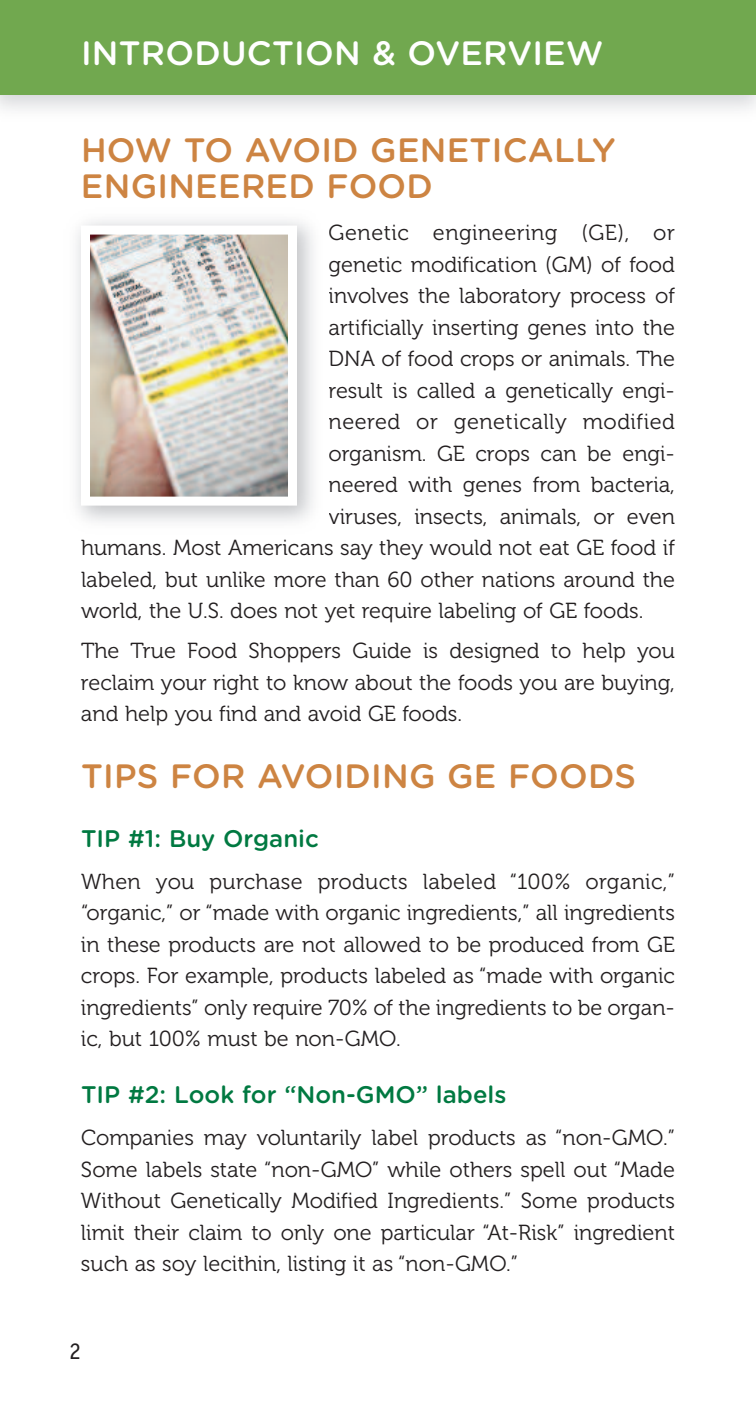
<style>
.page{position:relative;width:756px;height:1404px;background:#fff}
.page>*{position:absolute;margin:0;border:0;box-sizing:border-box;transform-origin:0 0}
.t1{font:500 33.6px/36px "Gotham Rounded";letter-spacing:.005em;color:#cd8442}
.t2{font:500 33.6px "Gotham Rounded";letter-spacing:.005em;color:#fff}
.t3{font:500 24px "Gotham Rounded";color:#007941}
.t4{font:24px "Officina Serif";color:#231f20}
.t5{font:21.6px/31.5px "Museo 300";color:#231f20;text-align:justify}
.t6{font:21.6px "Museo 300";letter-spacing:.025em;color:#231f20}
</style>
<div class="page">
<img style="left:0;top:94px;width:756px;height:16px">
<div style="left:0;top:0;width:756px;height:94px;background:#71a84f"></div>
<img style="left:91px;top:236px;width:196px;height:260px">
<div style="left:81px;top:226px;width:216px;height:280px;border:9px solid #fff"></div>
<h1 class="t2" style="left:81px;top:41px;width:524px">INTRODUCTION &amp; OVERVIEW</h1>
<h1 class="t1" style="left:81px;top:135px;width:536px">HOW TO AVOID GENETICALLY<br>ENGINEERED FOOD</h1>
<p class="t6" style="left:329px;top:225px;width:348px">Genetic engineering (GE), or</p>
<p class="t5" style="left:329px;top:251px;width:348px">genetic modification (GM) of food</p>
<p class="t5" style="left:329px;top:282px;width:348px">involves the laboratory process of</p>
<p class="t5" style="left:329px;top:314px;width:348px">artificially inserting genes into the</p>
<p class="t5" style="left:329px;top:345px;width:348px">DNA of food crops or animals. The</p>
<p class="t5" style="left:329px;top:377px;width:348px">result is called a genetically engi-</p>
<p class="t6" style="left:329px;top:414px;width:348px">neered or genetically modified</p>
<p class="t5" style="left:329px;top:440px;width:348px">organism. GE crops can be engi-</p>
<p class="t5" style="left:329px;top:471px;width:348px">neered with genes from bacteria,</p>
<p class="t5" style="left:329px;top:503px;width:348px">viruses, insects, animals, or even</p>
<p class="t5" style="left:81px;top:534px;width:595px">humans. Most Americans say they would not eat GE food if</p>
<p class="t5" style="left:81px;top:566px;width:596px">labeled, but unlike more than 60 other nations around the</p>
<p class="t5" style="left:81px;top:597px;width:564px">world, the U.S. does not yet require labeling of GE foods.</p>
<p class="t5" style="left:81px;top:637px;width:596px">The True Food Shoppers Guide is designed to help you reclaim your right to know about the foods you are buying, and help you find and avoid GE foods.</p>
<h1 class="t1" style="left:81px;top:761px;width:557px">TIPS FOR AVOIDING GE FOODS</h1>
<p class="t3" style="left:81px;top:830px;width:239px">TIP #1: Buy Organic</p>
<p class="t5" style="left:81px;top:868px;width:596px">When you purchase products labeled “100% organic,” “organic,” or “made with organic ingredients,” all ingredients in these products are not allowed to be produced from GE crops. For example, products labeled as “made with organic ingredients” only require 70% of the ingredients to be organ&shy;ic, but 100% must be non-GMO.</p>
<p class="t3" style="left:81px;top:1086px;width:427px">TIP #2: Look for “Non-GMO” labels</p>
<p class="t5" style="left:81px;top:1124px;width:596px">Companies may voluntarily label products as “non-GMO.” Some labels state “non-GMO” while others spell out “Made Without Genetically Modified Ingredients.” Some products limit their claim to only one particular “At-Risk” ingredient such as soy lecithin, listing it as “non-GMO.”</p>
<p class="t4" style="left:69px;top:1337px;width:13px">2</p>
</div>
